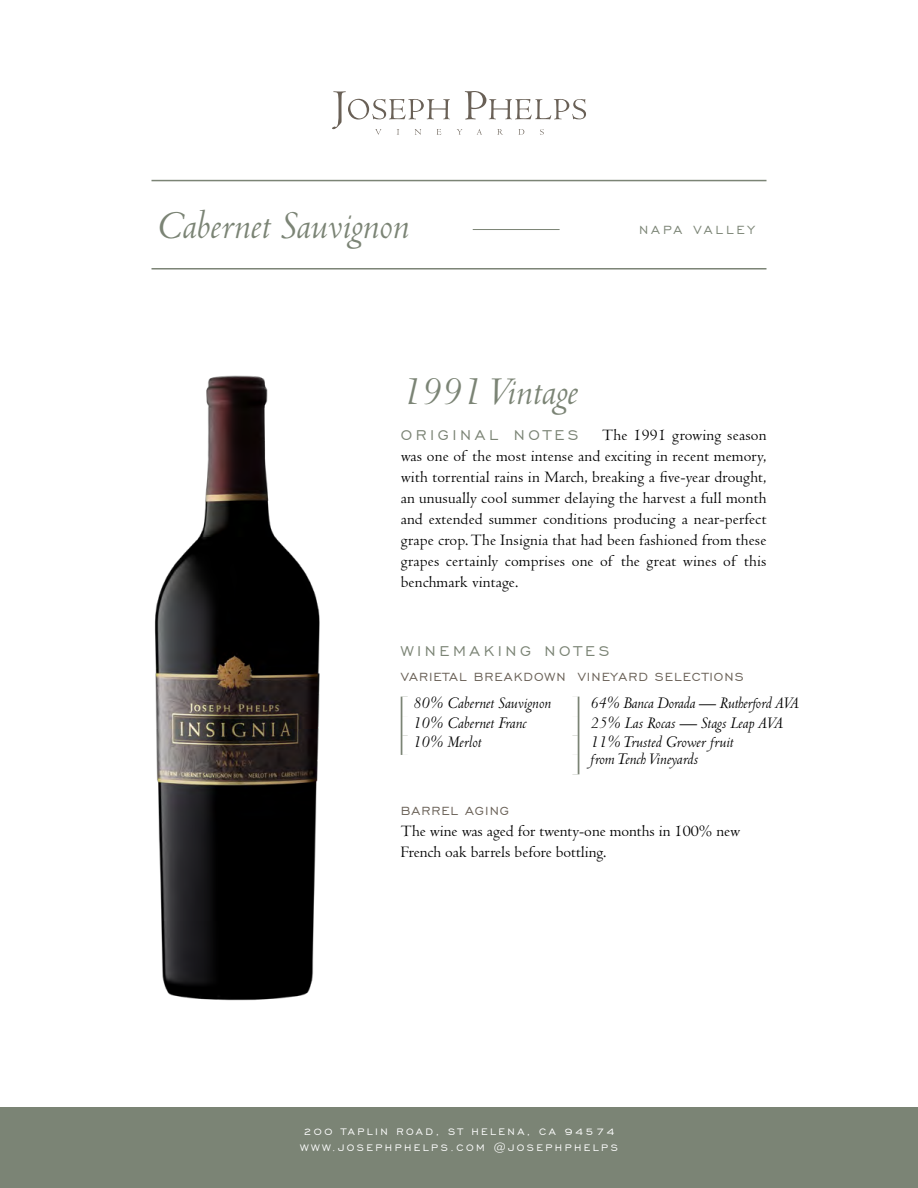
<style>
.page{position:relative;width:918px;height:1188px;background:#fff}
.page>*{position:absolute;margin:0;border:0;box-sizing:border-box;transform-origin:0 0}
.t1{font:italic 42px "Centaur MT Std";color:#7b8475}
.t2{font:18px "Engravers Gothic BT";letter-spacing:.2em;color:#7b8475}
.t3{font:italic 17.25px/16.5px "Centaur MT Std";color:#000}
.t4{font:16.5px/21px "Centaur MT Std";color:#000;text-align:justify}
.t5{font:15px "Engravers Gothic BT";letter-spacing:.07em;color:#696056}
.t6{font:15px "Engravers Gothic BT";letter-spacing:.2em;color:#7b8475}
.t7{font:12px/16.5px "Engravers Gothic BT";letter-spacing:.2em;color:#fff}
</style>
<div class="page">
<div style="left:0;top:1107px;width:918px;height:81px;background:#7b8475"></div>
<svg style="left:457px;top:129px;width:5px;height:6px"></svg>
<svg style="left:477px;top:129px;width:5px;height:6px"></svg>
<svg style="left:497px;top:129px;width:6px;height:6px"></svg>
<svg style="left:518px;top:129px;width:6px;height:6px"></svg>
<svg style="left:540px;top:129px;width:4px;height:6px"></svg>
<svg style="left:332px;top:91px;width:118px;height:44px"></svg>
<svg style="left:465px;top:91px;width:121px;height:28px"></svg>
<img style="left:154px;top:375px;width:166px;height:626px">
<svg style="left:401px;top:697px;width:178px;height:77px"></svg>
<div style="left:402px;top:697px;width:11px;height:19px;background:#fff"></div>
<div style="left:567px;top:697px;width:11px;height:19px;background:#fff"></div>
<div style="left:402px;top:716px;width:11px;height:19px;background:#fff"></div>
<div style="left:567px;top:716px;width:11px;height:19px;background:#fff"></div>
<div style="left:402px;top:735px;width:11px;height:20px;background:#fff"></div>
<div style="left:567px;top:735px;width:11px;height:20px;background:#fff"></div>
<div style="left:402px;top:755px;width:11px;height:19px;background:#fff"></div>
<div style="left:567px;top:755px;width:11px;height:19px;background:#fff"></div>
<hr style="left:152px;top:180px;width:614px;height:1px;background:#7b8475">
<hr style="left:152px;top:268px;width:614px;height:2px;background:#7b8475">
<hr style="left:473px;top:229px;width:87px;height:1px;background:#7b8475">
<h1 class="t1" style="left:156px;top:199px;width:254px">Cabernet Sauvignon</h1>
<p class="t6" style="left:639px;top:222px;width:117px">NAPA VALLEY</p>
<h1 class="t1" style="left:401px;top:365px;width:178px">1991 Vintage</h1>
<p class="t2" style="left:401px;top:425px;width:179px">ORIGINAL NOTES</p>
<p class="t4" style="left:401px;top:425px;width:367px;text-indent:201px">The 1991 growing season was one of the most intense and exciting in recent memory, with torrential rains in March, breaking a five-year drought, an unusually cool summer delaying the harvest a full month and extended summer conditions producing a near-perfect grape crop. The Insignia that had been fashioned from these grapes certainly comprises one of the great wines of this benchmark vintage.</p>
<p class="t2" style="left:401px;top:641px;width:210px">WINEMAKING NOTES</p>
<p class="t5" style="left:401px;top:669px;width:344px">VARIETAL BREAKDOWN VINEYARD SELECTIONS</p>
<p class="t3" style="left:413px;top:694px;width:140px">80% Cabernet Sauvignon</p>
<p class="t3" style="left:590px;top:694px;width:210px">64% Banca Dorada — Rutherford AVA</p>
<p class="t3" style="left:413px;top:713px;width:115px">10% Cabernet Franc</p>
<p class="t3" style="left:590px;top:713px;width:194px">25% Las Rocas — Stags Leap AVA</p>
<p class="t3" style="left:413px;top:733px;width:70px">10% Merlot</p>
<p class="t3" style="left:590px;top:733px;width:145px">11% Trusted Grower fruit from Tench Vineyards</p>
<p class="t5" style="left:401px;top:802px;width:110px">BARREL AGING</p>
<p class="t4" style="left:401px;top:821px;width:341px">The wine was aged for twenty-one months in 100% new<br>French oak barrels before bottling.</p>
<p class="t7" style="left:300px;top:1123px;width:319px">200 TAPLIN ROAD, ST HELENA, CA 94574<br>WWW.JOSEPHPHELPS.COM @JOSEPHPHELPS</p>
</div>
